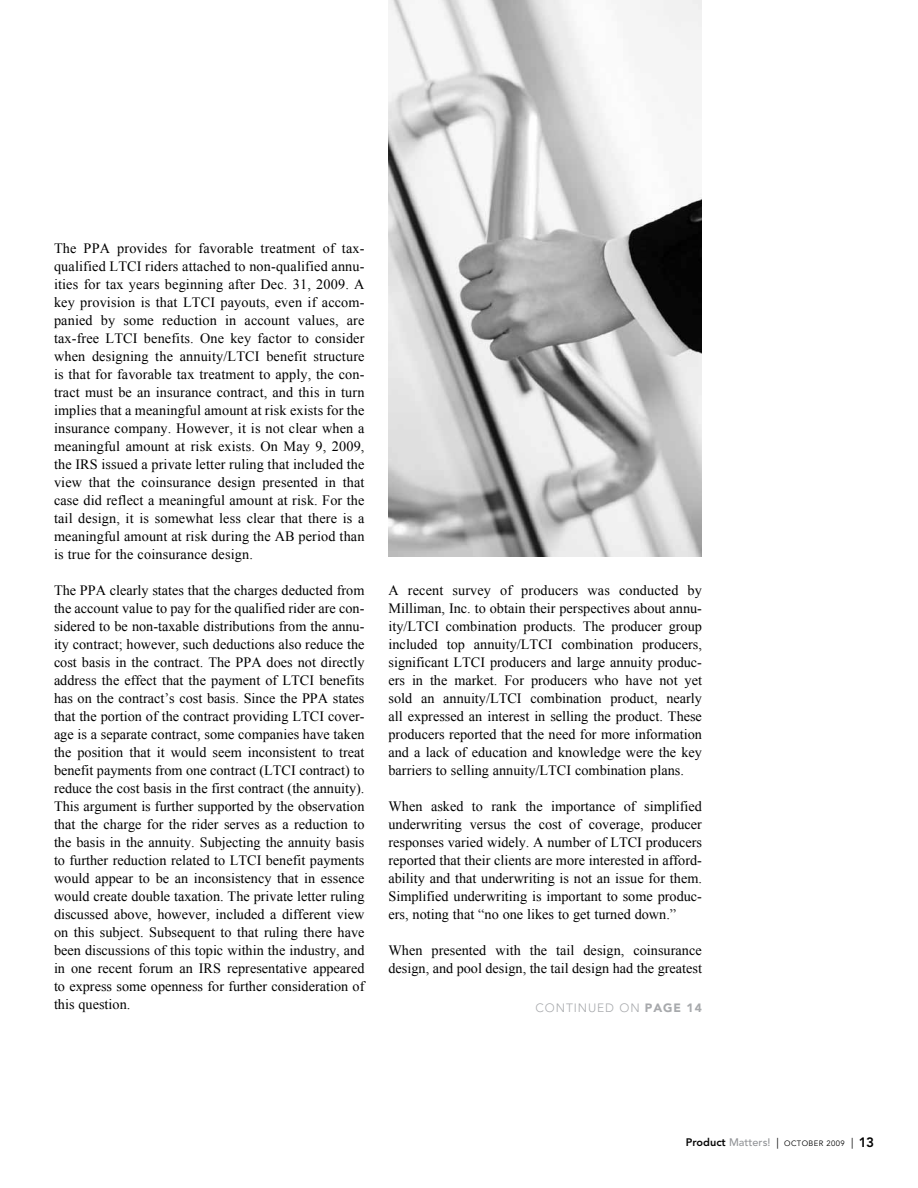
<style>
.page{position:relative;width:918px;height:1188px;background:#fff}
.page>*{position:absolute;margin:0;border:0;box-sizing:border-box;transform-origin:0 0}
.t1{font:14.25px/18px "Times New Roman";color:#000;text-align:justify}
.t2{font:300 12px "Avenir";letter-spacing:.075em;color:#a7a9ac}
.t3{font:7.8px "Avenir";letter-spacing:.05em;color:#000}
.s1{font-weight:900}
.s2{font-weight:800;font-size:10.8px;color:#050505}
.s3{font-weight:500;font-size:10.8px;color:#939598}
.s4{font-size:10.8px}
.s5{font-weight:800;font-size:13.5px}
</style>
<div class="page">
<img style="left:388px;top:0;width:314px;height:556px">
<p class="t1" style="left:54px;top:239px;width:312px">The PPA provides for favorable treatment of tax&shy;qualified LTCI riders attached to non-qualified annu&shy;ities for tax years beginning after Dec. 31, 2009. A key provision is that LTCI payouts, even if accom&shy;panied by some reduction in account values, are tax-free LTCI benefits. One key factor to consider when designing the annuity/LTCI benefit structure is that for favorable tax treatment to apply, the con&shy;tract must be an insurance contract, and this in turn implies that a meaningful amount at risk exists for the insurance company. However, it is not clear when a meaningful amount at risk exists. On May 9, 2009, the IRS issued a private letter ruling that included the view that the coinsurance design presented in that case did reflect a meaningful amount at risk. For the tail design, it is somewhat less clear that there is a meaningful amount at risk during the AB period than is true for the coinsurance design.</p>
<p class="t1" style="left:54px;top:581px;width:312px">The PPA clearly states that the charges deducted from the account value to pay for the qualified rider are con&shy;sidered to be non-taxable distributions from the annu&shy;ity contract; however, such deductions also reduce the cost basis in the contract. The PPA does not directly address the effect that the payment of LTCI benefits has on the contract’s cost basis. Since the PPA states that the portion of the contract providing LTCI cover&shy;age is a separate contract, some companies have taken the position that it would seem inconsistent to treat benefit payments from one contract (LTCI contract) to reduce the cost basis in the first contract (the annuity).<br>This argument is further supported by the observation that the charge for the rider serves as a reduction to the basis in the annuity. Subjecting the annuity basis to further reduction related to LTCI benefit payments would appear to be an inconsistency that in essence would create double taxation. The private letter ruling discussed above, however, included a different view on this subject. Subsequent to that ruling there have been discussions of this topic within the industry, and in one recent forum an IRS representative appeared to express some openness for further consideration of this question.</p>
<p class="t1" style="left:389px;top:581px;width:315px">A recent survey of producers was conducted by Milliman, Inc. to obtain their perspectives about annu&shy;ity/LTCI combination products. The producer group included top annuity/LTCI combination producers, significant LTCI producers and large annuity produc&shy;ers in the market. For producers who have not yet sold an annuity/LTCI combination product, nearly all expressed an interest in selling the product. These producers reported that the need for more information and a lack of education and knowledge were the key barriers to selling annuity/LTCI combination plans.</p>
<p class="t1" style="left:389px;top:797px;width:315px">When asked to rank the importance of simplified underwriting versus the cost of coverage, producer responses varied widely. A number of LTCI producers reported that their clients are more interested in afford&shy;ability and that underwriting is not an issue for them.<br>Simplified underwriting is important to some produc&shy;ers, noting that “no one likes to get turned down.”</p>
<p class="t1" style="left:389px;top:941px;width:315px">When presented with the tail design, coinsurance design, and pool design, the tail design had the greatest</p>
<p class="t2" style="left:536px;top:1001px;width:168px">CONTINUED ON <span class="s1">PAGE 14</span></p>
<p class="t3" style="left:686px;top:1138px;width:190px"><span class="s2">Product</span> <span class="s3">Matters!</span> <span class="s4">|</span> OCTOBER 2009 <span class="s4">|</span> <span class="s5">13</span></p>
</div>
